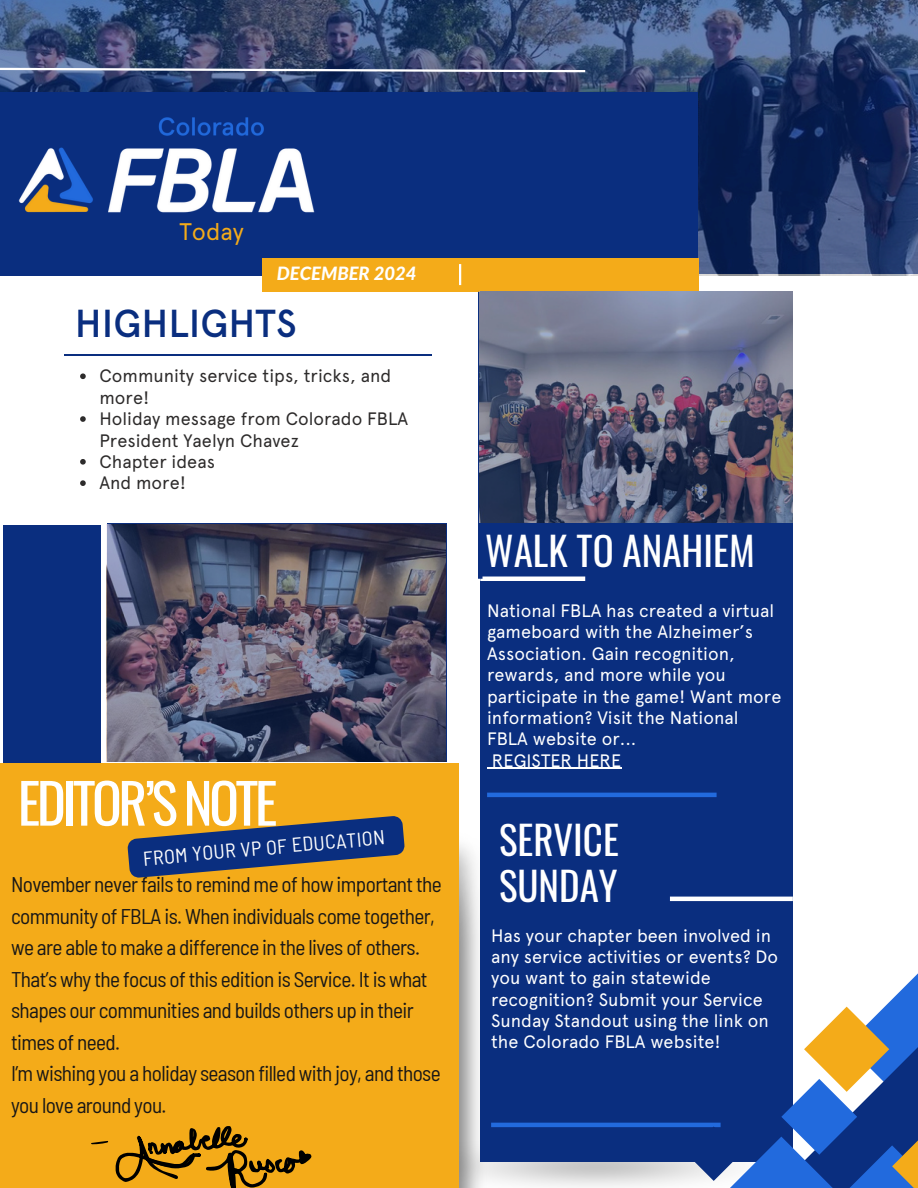
<style>
.page{position:relative;width:918px;height:1188px;background:#fff}
.page>*{position:absolute;margin:0;border:0;box-sizing:border-box;transform-origin:0 0}
.t1{font:55.2px "Oswald";letter-spacing:-.06em;color:#fff}
.t2{font:39px/46.2px "Oswald";color:#fff}
.t3{font:500 39px "Apercu Pro";color:#0a2e7f}
.t4{font:24px "Apercu Pro";color:#f4ab19}
.t5{font:semi-condensed 21.3px/31.5px "Barlow";letter-spacing:-.03em;color:#181717}
.t6{font:semi-condensed 20.1px "Barlow";color:#fff}
.t7{font:italic 800 18.45px "Lato";color:#fff}
.t8{font:18px/21.3px "Apercu Pro";color:#fff}
.t9{font:18px/21.3px "Apercu Pro";color:#2d2b2b}
</style>
<div class="page">
<div style="left:3px;top:525px;width:97px;height:238px;background:#0a2e7f"></div>
<img style="left:0;top:0;width:918px;height:276px">
<div style="left:0;top:92px;width:698px;height:184px;background:#0a2e7f"></div>
<div style="left:262px;top:258px;width:436px;height:34px;background:#f4ab19"></div>
<hr style="left:459px;top:264px;width:2px;height:21px;background:#fff">
<img style="left:458px;top:825px;width:34px;height:363px">
<div style="left:480px;top:292px;width:313px;height:870px;background:#0a2e7f"></div>
<img style="left:107px;top:525px;width:339px;height:236px">
<div style="left:0;top:763px;width:458px;height:425px;background:#f4ab19"></div>
<img style="left:18px;top:117px;width:297px;height:96px">
<svg style="left:0;top:67px;width:587px;height:6px"></svg>
<hr style="left:65px;top:354px;width:367px;height:1px;background:#0a2e7f">
<hr style="left:487px;top:793px;width:230px;height:4px;background:#226add">
<hr style="left:491px;top:1123px;width:230px;height:4px;background:#226add">
<hr style="left:670px;top:897px;width:123px;height:4px;background:#fff">
<svg style="left:686px;top:973px;width:232px;height:215px"></svg>
<hr style="left:480px;top:577px;width:105px;height:4px;background:#fff">
<svg style="left:91px;top:1141px;width:17px;height:3px"></svg>
<svg style="left:115px;top:1126px;width:196px;height:62px"></svg>
<svg style="left:478px;top:292px;width:5px;height:287px"></svg>
<img style="left:480px;top:292px;width:313px;height:230px">
<svg style="left:127px;top:816px;width:278px;height:62px"></svg>
<hr style="left:492px;top:768px;width:129px;height:1px;background:#fff">
<svg style="left:80px;top:373px;width:6px;height:6px"></svg>
<svg style="left:80px;top:416px;width:6px;height:6px"></svg>
<svg style="left:80px;top:459px;width:6px;height:6px"></svg>
<svg style="left:80px;top:480px;width:6px;height:6px"></svg>
<h2 class="t4" style="left:179px;top:217px;width:66px">Today</h2>
<p class="t7" style="left:277px;top:265px;width:141px">DECEMBER 2024</p>
<p class="t3" style="left:75px;top:300px;width:223px">HIGHLIGHTS</p>
<p class="t9" style="left:99px;top:365px;width:293px">Community service tips, tricks, and more!</p>
<p class="t9" style="left:99px;top:408px;width:310px">Holiday message from Colorado FBLA<br>President Yaelyn Chavez</p>
<h3 class="t9" style="left:99px;top:451px;width:117px">Chapter ideas</h3>
<p class="t9" style="left:99px;top:472px;width:88px">And more!</p>
<p class="t1" style="left:18px;top:760px;width:261px">EDITOR’S NOTE</p>
<p class="t6" style="left:142px;top:845px;width:244px;rotate:-5deg">FROM YOUR VP OF EDUCATION</p>
<p class="t5" style="left:11px;top:868px;width:432px">November never fails to remind me of how important the community of FBLA is. When individuals come together, we are able to make a difference in the lives of others.<br>That’s why the focus of this edition is Service. It is what shapes our communities and builds others up in their times of need.<br>I’m wishing you a holiday season filled with joy, and those you love around you.</p>
<p class="t2" style="left:485px;top:526px;width:271px">WALK TO ANAHIEM</p>
<p class="t8" style="left:487px;top:600px;width:296px">National FBLA has created a virtual gameboard with the Alzheimer’s<br>Association. Gain recognition, rewards, and more while you participate in the game! Want more information? Visit the National<br>FBLA website or...</p>
<p class="t8" style="left:492px;top:750px;width:131px">REGISTER HERE</p>
<p class="t2" style="left:499px;top:815px;width:121px">SERVICE<br>SUNDAY</p>
<p class="t8" style="left:491px;top:925px;width:289px">Has your chapter been involved in any service activities or events? Do you want to gain statewide recognition? Submit your Service<br>Sunday Standout using the link on the Colorado FBLA website!</p>
</div>
